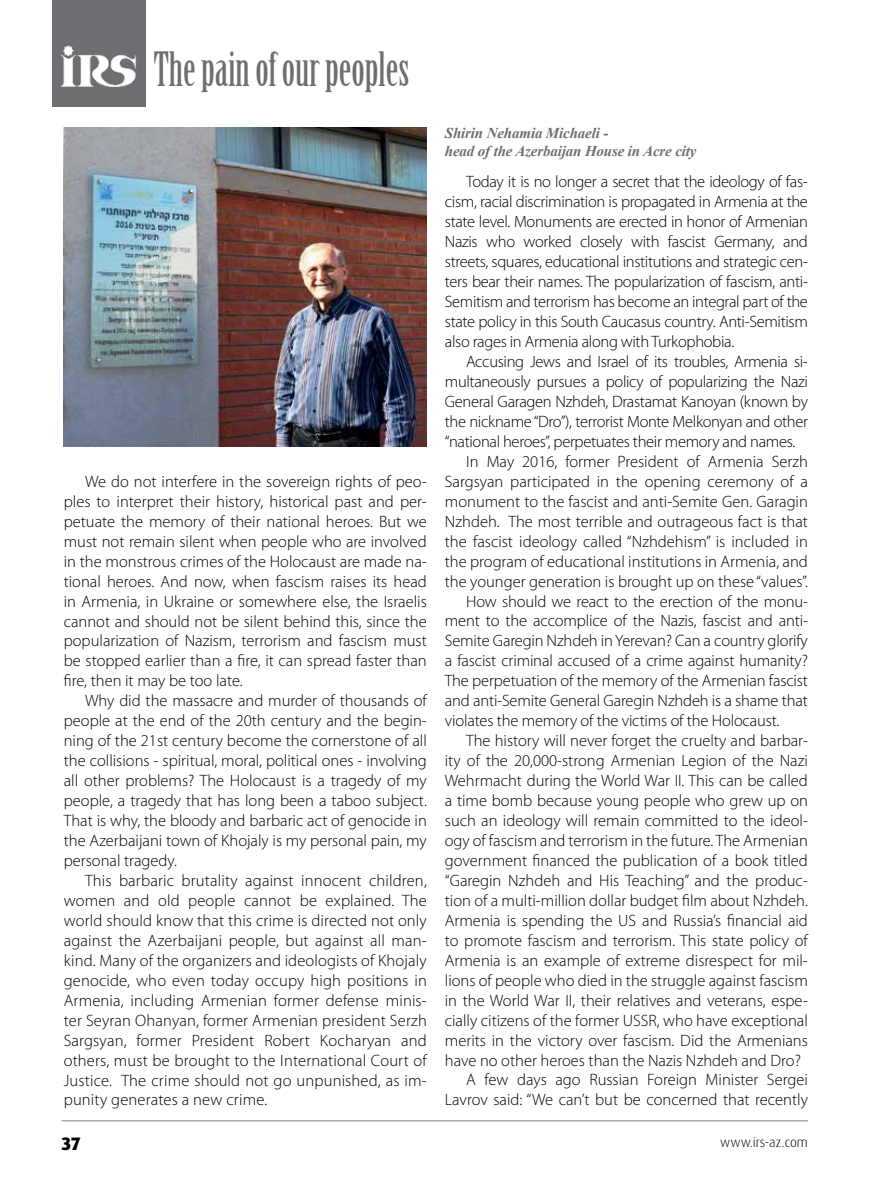
<style>
.page{position:relative;width:893px;height:1191px;background:#fff}
.page>*{position:absolute;margin:0;border:0;box-sizing:border-box;transform-origin:0 0}
.t1{font:46.2px "Birch Std";color:#6d6e71}
.t2{font:800 18px "Dax Pro";color:#000}
.t3{font:300 16.5px/20px "Myriad Pro";color:#000;text-align:justify}
.t4{font:300 16.5px "Myriad Pro";letter-spacing:-.02em;color:#000}
.t5{font:italic 700 15px/18px "Times New Roman";letter-spacing:-.01em;color:#6d6e71}
.t6{font:300 13.5px "Dax Pro";color:#000}
</style>
<div class="page">
<hr style="left:62px;top:1120px;width:746px;height:1px;background:#808285">
<img style="left:64px;top:128px;width:363px;height:318px">
<div style="left:52px;top:0;width:94px;height:106px;background:#6d6e71"></div>
<img style="left:60px;top:45px;width:76px;height:41px">
<h1 class="t1" style="left:154px;top:44px;width:257px">The pain of our peoples</h1>
<p class="t3" style="left:64px;top:471px;width:365px;text-indent:21px">We do not interfere in the sovereign rights of peo&shy;ples to interpret their history, historical past and per&shy;petuate the memory of their national heroes. But we must not remain silent when people who are involved in the monstrous crimes of the Holocaust are made na&shy;tional heroes. And now, when fascism raises its head in Armenia, in Ukraine or somewhere else, the Israelis cannot and should not be silent behind this, since the popularization of Nazism, terrorism and fascism must be stopped earlier than a fire, it can spread faster than fire, then it may be too late.</p>
<p class="t3" style="left:64px;top:691px;width:365px;text-indent:21px">Why did the massacre and murder of thousands of people at the end of the 20th century and the begin&shy;ning of the 21st century become the cornerstone of all the collisions - spiritual, moral, political ones - involving all other problems? The Holocaust is a tragedy of my people, a tragedy that has long been a taboo subject.<br>That is why, the bloody and barbaric act of genocide in the Azerbaijani town of Khojaly is my personal pain, my personal tragedy.</p>
<p class="t3" style="left:64px;top:870px;width:365px;text-indent:21px">This barbaric brutality against innocent children, women and old people cannot be explained. The world should know that this crime is directed not only against the Azerbaijani people, but against all man&shy;kind. Many of the organizers and ideologists of Khojaly genocide, who even today occupy high positions in Armenia, including Armenian former defense minis&shy;ter Seyran Ohanyan, former Armenian president Serzh Sargsyan, former President Robert Kocharyan and others, must be brought to the International Court of Justice. The crime should not go unpunished, as im&shy;punity generates a new crime.</p>
<p class="t5" style="left:445px;top:123px;width:253px">Shirin Nehamia Michaeli -<br>head of the Azerbaijan House in Acre city</p>
<p class="t3" style="left:445px;top:172px;width:365px;text-indent:21px">Today it is no longer a secret that the ideology of fas&shy;cism, racial discrimination is propagated in Armenia at the state level. Monuments are erected in honor of Armenian Nazis who worked closely with fascist Germany, and streets, squares, educational institutions and strategic cen&shy;ters bear their names. The popularization of fascism, anti-Semitism and terrorism has become an integral part of the state policy in this South Caucasus country. Anti-Semitism also rages in Armenia along with Turkophobia.</p>
<p class="t4" style="left:466px;top:352px;width:343px">Accusing Jews and Israel of its troubles, Armenia si-</p>
<p class="t4" style="left:445px;top:372px;width:365px">multaneously pursues a policy of popularizing the Nazi</p>
<p class="t4" style="left:445px;top:392px;width:365px">General Garagen Nzhdeh, Drastamat Kanoyan (known by</p>
<p class="t4" style="left:445px;top:412px;width:365px">the nickname “Dro”), terrorist Monte Melkonyan and other</p>
<p class="t4" style="left:445px;top:432px;width:352px">“national heroes”, perpetuates their memory and names.</p>
<p class="t3" style="left:466px;top:451px;width:343px">In May 2016, former President of Armenia Serzh</p>
<p class="t3" style="left:445px;top:471px;width:365px">Sargsyan participated in the opening ceremony of a</p>
<p class="t3" style="left:445px;top:491px;width:365px">monument to the fascist and anti-Semite Gen. Garagin</p>
<p class="t3" style="left:445px;top:511px;width:365px">Nzhdeh. The most terrible and outrageous fact is that</p>
<p class="t3" style="left:445px;top:531px;width:365px">the fascist ideology called “Nzhdehism” is included in</p>
<p class="t3" style="left:445px;top:551px;width:365px">the program of educational institutions in Armenia, and</p>
<p class="t3" style="left:445px;top:571px;width:365px">the younger generation is brought up on these “values”.</p>
<p class="t3" style="left:466px;top:591px;width:343px">How should we react to the erection of the monu-</p>
<p class="t3" style="left:445px;top:611px;width:365px">ment to the accomplice of the Nazis, fascist and anti-</p>
<p class="t3" style="left:445px;top:631px;width:365px">Semite Garegin Nzhdeh in Yerevan? Can a country glorify</p>
<p class="t3" style="left:445px;top:651px;width:365px">a fascist criminal accused of a crime against humanity?</p>
<p class="t3" style="left:445px;top:671px;width:365px">The perpetuation of the memory of the Armenian fascist</p>
<p class="t3" style="left:445px;top:691px;width:365px">and anti-Semite General Garegin Nzhdeh is a shame that</p>
<p class="t3" style="left:445px;top:711px;width:336px">violates the memory of the victims of the Holocaust.</p>
<p class="t3" style="left:466px;top:731px;width:343px">The history will never forget the cruelty and barbar-</p>
<p class="t3" style="left:445px;top:751px;width:365px">ity of the 20,000-strong Armenian Legion of the Nazi</p>
<p class="t3" style="left:445px;top:771px;width:365px">Wehrmacht during the World War II. This can be called</p>
<p class="t3" style="left:445px;top:791px;width:365px">a time bomb because young people who grew up on</p>
<p class="t3" style="left:445px;top:811px;width:365px">such an ideology will remain committed to the ideol-</p>
<p class="t3" style="left:445px;top:830px;width:365px">ogy of fascism and terrorism in the future. The Armenian</p>
<p class="t3" style="left:445px;top:850px;width:365px">government financed the publication of a book titled</p>
<p class="t3" style="left:445px;top:870px;width:365px">“Garegin Nzhdeh and His Teaching” and the produc-</p>
<p class="t3" style="left:445px;top:890px;width:365px">tion of a multi-million dollar budget film about Nzhdeh.</p>
<p class="t3" style="left:445px;top:910px;width:365px">Armenia is spending the US and Russia’s financial aid</p>
<p class="t3" style="left:445px;top:930px;width:365px">to promote fascism and terrorism. This state policy of</p>
<p class="t3" style="left:445px;top:950px;width:364px">Armenia is an example of extreme disrespect for mil-</p>
<p class="t3" style="left:445px;top:970px;width:365px">lions of people who died in the struggle against fascism</p>
<p class="t3" style="left:445px;top:990px;width:365px">in the World War II, their relatives and veterans, espe-</p>
<p class="t3" style="left:445px;top:1010px;width:365px">cially citizens of the former USSR, who have exceptional</p>
<p class="t3" style="left:445px;top:1030px;width:365px">merits in the victory over fascism. Did the Armenians</p>
<p class="t3" style="left:445px;top:1050px;width:358px">have no other heroes than the Nazis Nzhdeh and Dro?</p>
<p class="t3" style="left:466px;top:1070px;width:343px">A few days ago Russian Foreign Minister Sergei</p>
<p class="t3" style="left:445px;top:1090px;width:365px">Lavrov said: “We can’t but be concerned that recently</p>
<p class="t2" style="left:62px;top:1131px;width:21px">37</p>
<p class="t6" style="left:720px;top:1133px;width:89px">www.irs-az.com</p>
</div>
